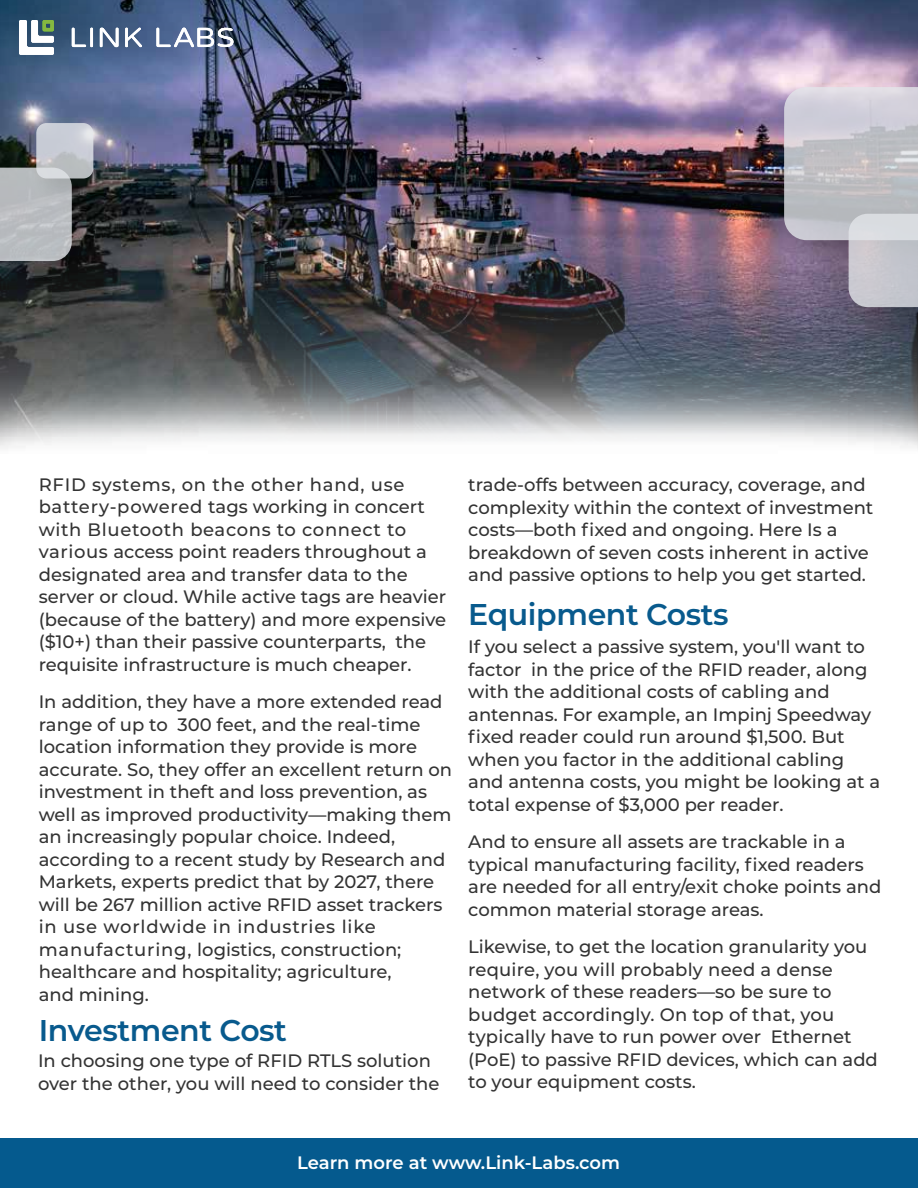
<style>
.page{position:relative;width:918px;height:1188px;background:#fff}
.page>*{position:absolute;margin:0;border:0;box-sizing:border-box;transform-origin:0 0}
.t1{font:600 30px "Montserrat";letter-spacing:-.015em;color:#085a8d}
.t2{font:500 18px/22.5px "Montserrat";color:#333}
.t3{font:600 18px "Montserrat";color:#fff}
</style>
<div class="page">
<img style="left:0;top:0;width:918px;height:449px">
<div style="left:0;top:1138px;width:918px;height:50px;background:#055a8e"></div>
<img style="left:0;top:136px;width:9px;height:8px">
<img style="left:0;top:154px;width:105px;height:140px">
<svg style="left:0;top:168px;width:72px;height:93px;background:#b6b9bd"></svg>
<img style="left:24px;top:136px;width:104px;height:76px">
<svg style="left:36px;top:123px;width:57px;height:55px;background:#c6c9cf"></svg>
<img style="left:771px;top:75px;width:147px;height:199px">
<img style="left:836px;top:307px;width:82px;height:33px">
<svg style="left:784px;top:87px;width:134px;height:220px;background:#bbb8c2"></svg>
<img style="left:0;top:0;width:326px;height:136px">
<svg style="left:72px;top:28px;width:21px;height:19px"></svg>
<svg style="left:100px;top:28px;width:19px;height:19px"></svg>
<svg style="left:125px;top:28px;width:17px;height:19px"></svg>
<svg style="left:19px;top:20px;width:35px;height:35px"></svg>
<svg style="left:156px;top:28px;width:77px;height:19px"></svg>
<p class="t2" style="left:39px;top:472px;width:409px">RFID systems, on the other hand, use battery-powered tags working in concert with Bluetooth beacons to connect to various access point readers throughout a designated area and transfer data to the server or cloud. While active tags are heavier (because of the battery) and more expensive ($10+) than their passive counterparts, the requisite infrastructure is much cheaper.</p>
<p class="t2" style="left:39px;top:690px;width:415px">In addition, they have a more extended read range of up to 300 feet, and the real-time location information they provide is more accurate. So, they offer an excellent return on investment in theft and loss prevention, as well as improved productivity—making them an increasingly popular choice. Indeed, according to a recent study by Research and Markets, experts predict that by 2027, there will be 267 million active RFID asset trackers in use worldwide in industries like manufacturing, logistics, construction; healthcare and hospitality; agriculture,<br>and mining.</p>
<h1 class="t1" style="left:39px;top:1009px;width:250px">Investment Cost</h1>
<p class="t2" style="left:38px;top:1049px;width:403px">In choosing one type of RFID RTLS solution over the other, you will need to consider the</p>
<p class="t2" style="left:468px;top:473px;width:407px">trade-offs between accuracy, coverage, and complexity within the context of investment costs—both fixed and ongoing. Here Is a breakdown of seven costs inherent in active and passive options to help you get started.</p>
<h1 class="t1" style="left:468px;top:593px;width:262px">Equipment Costs</h1>
<p class="t2" style="left:468px;top:635px;width:414px">If you select a passive system, you'll want to factor in the price of the RFID reader, along with the additional costs of cabling and antennas. For example, an Impinj Speedway fixed reader could run around $1,500. But when you factor in the additional cabling and antenna costs, you might be looking at a total expense of $3,000 per reader.</p>
<p class="t2" style="left:468px;top:830px;width:415px">And to ensure all assets are trackable in a typical manufacturing facility, fixed readers are needed for all entry/exit choke points and common material storage areas.</p>
<p class="t2" style="left:468px;top:935px;width:411px">Likewise, to get the location granularity you require, you will probably need a dense network of these readers—so be sure to budget accordingly. On top of that, you typically have to run power over Ethernet (PoE) to passive RFID devices, which can add to your equipment costs.</p>
<p class="t3" style="left:297px;top:1150px;width:324px">Learn more at www.Link-Labs.com</p>
</div>
